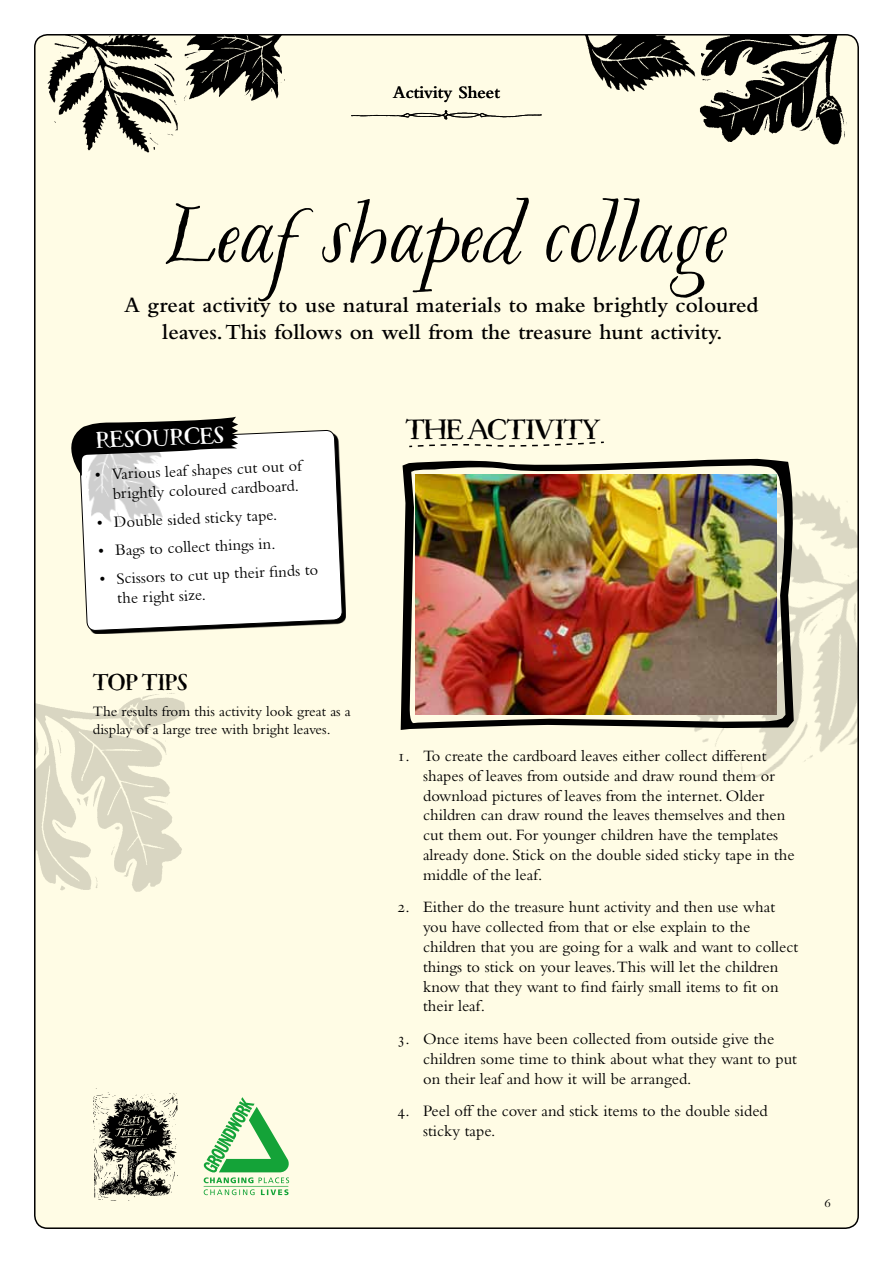
<style>
.page{position:relative;width:893px;height:1263px;background:#fff}
.page>*{position:absolute;margin:0;border:0;box-sizing:border-box;transform-origin:0 0}
.t1{font:126px "Woolen";letter-spacing:-.04em;color:#000}
.t2{font:700 29.4px "Macarons";letter-spacing:-.025em;color:#000}
.t3{font:700 24px "Macarons";color:#fff}
.t4{font:700 24px "Macarons";letter-spacing:-.025em;color:#000}
.t5{font:600 22.5px/27px "Bembo NT";color:#000;text-align:center}
.t6{font:600 18px "Bembo NT";color:#000}
.t7{font:16.5px/19.8px "Bembo NT";color:#000}
.t8{font:15px/18px "Bembo NT";color:#000}
.t9{font:13.5px "Bembo NT";color:#000}
</style>
<div class="page">
<div style="left:35px;top:35px;width:823px;height:1193px;background:#fffce5;border-radius:13px"></div>
<img style="left:694px;top:472px;width:165px;height:311px">
<img style="left:182px;top:34px;width:109px;height:68px">
<img style="left:43px;top:34px;width:138px;height:119px">
<img style="left:698px;top:34px;width:150px;height:111px">
<img style="left:34px;top:688px;width:151px;height:213px">
<img style="left:575px;top:34px;width:123px;height:58px">
<img style="left:93px;top:1088px;width:85px;height:113px">
<img style="left:203px;top:1097px;width:86px;height:86px">
<img style="left:401px;top:458px;width:397px;height:272px">
<svg style="left:351px;top:110px;width:191px;height:9px"></svg>
<svg style="left:80px;top:430px;width:262px;height:204px;background:#f2f2f1"></svg>
<img style="left:84px;top:476px;width:81px;height:49px">
<svg style="left:71px;top:417px;width:167px;height:59px;background:#787775"></svg>
<svg style="left:409px;top:441px;width:195px;height:7px"></svg>
<p class="t6" style="left:393px;top:82px;width:109px">Activity Sheet</p>
<h1 class="t1" style="left:162px;top:177px;width:570px">Leaf shaped collage</h1>
<h3 class="t5" style="left:124px;top:292px;width:636px">A great activity to use natural materials to make brightly coloured leaves. This follows on well from the treasure hunt activity.</h3>
<h3 class="t3" style="left:95px;top:425px;width:130px;rotate:-2deg">RESOUR CES</h3>
<h2 class="t2" style="left:405px;top:411px;width:196px">THE ACTIVITY</h2>
<p class="t7" style="left:95px;top:463px;width:208px;text-align:right;rotate:-2deg">• Various leaf shapes cut out of brightly coloured cardboard.</p>
<p class="t7" style="left:97px;top:512px;width:182px;rotate:-2deg">• Double sided sticky tape.</p>
<p class="t7" style="left:98px;top:540px;width:179px;rotate:-2deg">• Bags to collect things in.</p>
<p class="t7" style="left:116px;top:567px;width:203px;line-height:20.2px;text-indent:-17px;rotate:-2deg">• Scissors to cut up their fi nds to the right size.</p>
<h3 class="t4" style="left:93px;top:667px;width:97px">TOP TIPS</h3>
<p class="t8" style="left:93px;top:702px;width:259px">The results from this activity look great as a display of a large tree with bright leaves.</p>
<p class="t7" style="left:423px;top:746px;width:373px;text-indent:-26px">1. To create the cardboard leaves either collect different shapes of leaves from outside and draw round them or download pictures of leaves from the internet. Older children can draw round the leaves themselves and then cut them out. For younger children have the templates already done. Stick on the double sided sticky tape in the middle of the leaf.</p>
<p class="t7" style="left:423px;top:897px;width:377px;text-indent:-26px">2. Either do the treasure hunt activity and then use what you have collected from that or else explain to the children that you are going for a walk and want to collect things to stick on your leaves.This will let the children know that they want to find fairly small items to fit on their leaf.</p>
<p class="t7" style="left:423px;top:1029px;width:375px;text-indent:-26px">3. Once items have been collected from outside give the children some time to think about what they want to put on their leaf and how it will be arranged.</p>
<p class="t7" style="left:423px;top:1101px;width:346px;text-indent:-26px">4. Peel off the cover and stick items to the double sided sticky tape.</p>
<p class="t9" style="left:824px;top:1195px;width:8px">6</p>
</div>
